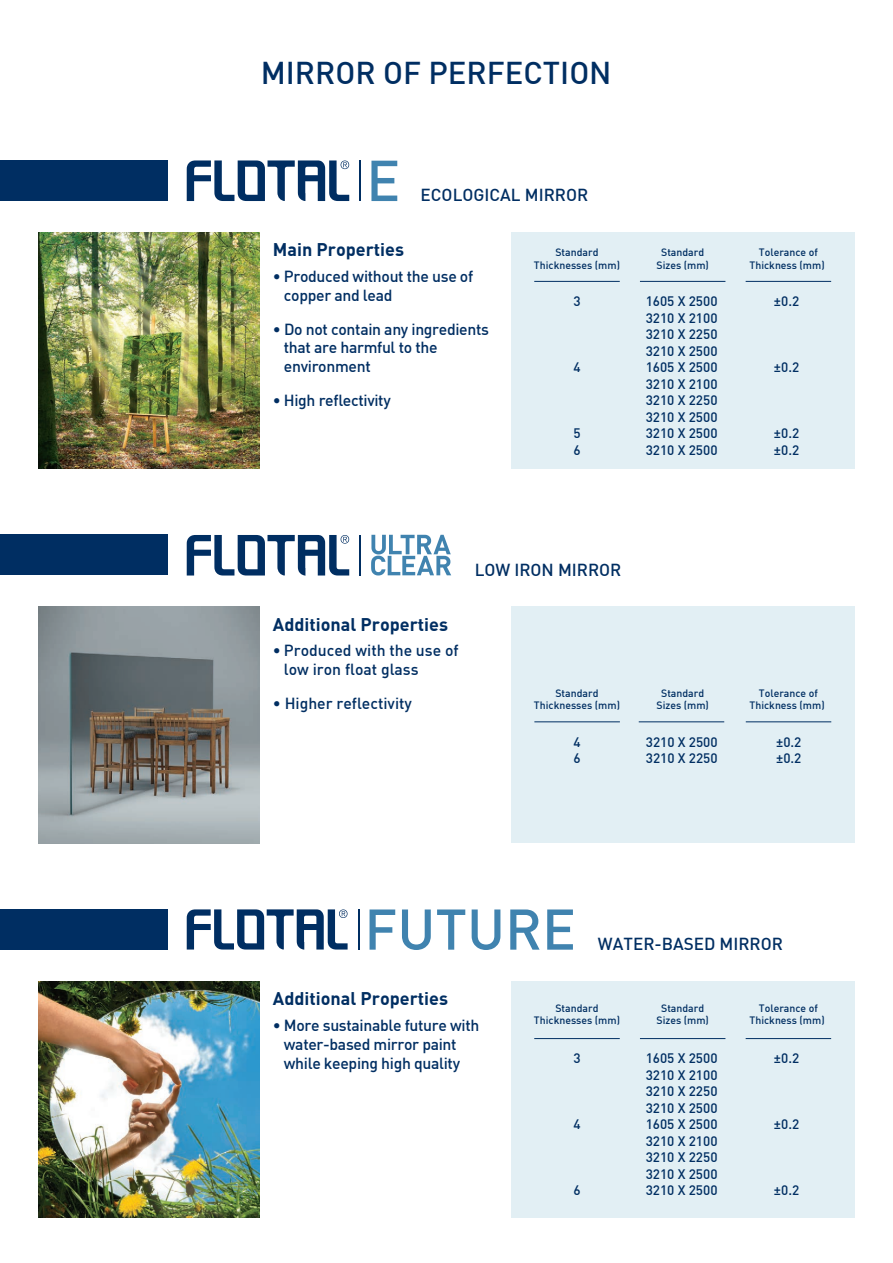
<style>
.page{position:relative;width:893px;height:1263px;background:#fff}
.page>*{position:absolute;margin:0;border:0;box-sizing:border-box;transform-origin:0 0}
.t1{font:500 30.9px "DIN";color:#002e62}
.t2{font:700 18px "DIN";color:#002e62}
.t3{font:500 17.1px "DIN";color:#002e62}
.t4{font:500 15.75px/18.9px "DIN";letter-spacing:-.02em;color:#002e62}
.t5{font:500 15.75px/18.9px "DIN";color:#002e62}
.t6{font:500 13.5px/16.5px "DIN";color:#002e62}
.t7{font:500 10.5px/12.6px "DIN";color:#002e62;text-align:center}
</style>
<div class="page">
<svg style="left:371px;top:161px;width:26px;height:40px"></svg>
<hr style="left:360px;top:160px;width:1px;height:41px;background:#002e62">
<svg style="left:187px;top:160px;width:162px;height:41px"></svg>
<div style="left:0;top:161px;width:168px;height:40px;background:#002e62"></div>
<div style="left:0;top:534px;width:168px;height:41px;background:#002e62"></div>
<div style="left:0;top:909px;width:168px;height:40px;background:#002e62"></div>
<div style="left:511px;top:232px;width:343px;height:237px;background:#e2eff4"></div>
<img style="left:39px;top:232px;width:220px;height:237px">
<svg style="left:370px;top:909px;width:25px;height:41px"></svg>
<svg style="left:402px;top:909px;width:29px;height:41px"></svg>
<svg style="left:437px;top:909px;width:28px;height:41px"></svg>
<svg style="left:472px;top:909px;width:28px;height:41px"></svg>
<svg style="left:510px;top:909px;width:30px;height:41px"></svg>
<svg style="left:547px;top:909px;width:26px;height:41px"></svg>
<hr style="left:358px;top:909px;width:1px;height:40px;background:#002e62">
<svg style="left:187px;top:909px;width:161px;height:40px"></svg>
<div style="left:511px;top:981px;width:343px;height:236px;background:#e2eff4"></div>
<hr style="left:534px;top:1038px;width:86px;height:1px;background:#002e62">
<hr style="left:640px;top:1038px;width:85px;height:1px;background:#002e62">
<hr style="left:746px;top:1038px;width:85px;height:1px;background:#002e62">
<svg style="left:371px;top:535px;width:80px;height:40px"></svg>
<hr style="left:360px;top:535px;width:1px;height:40px;background:#002e62">
<svg style="left:187px;top:535px;width:162px;height:40px"></svg>
<div style="left:511px;top:607px;width:343px;height:236px;background:#e2eff4"></div>
<img style="left:39px;top:607px;width:220px;height:236px">
<hr style="left:534px;top:721px;width:86px;height:1px;background:#002e62">
<hr style="left:639px;top:721px;width:85px;height:1px;background:#002e62">
<hr style="left:746px;top:721px;width:85px;height:1px;background:#002e62">
<img style="left:39px;top:981px;width:220px;height:236px">
<hr style="left:534px;top:281px;width:86px;height:1px;background:#002e62">
<hr style="left:640px;top:281px;width:85px;height:1px;background:#002e62">
<hr style="left:746px;top:281px;width:85px;height:1px;background:#002e62">
<h1 class="t1" style="left:261px;top:53px;width:352px">MIRROR OF PERFECTION</h1>
<p class="t3" style="left:421px;top:184px;width:169px">ECOLOGICAL MIRROR</p>
<h2 class="t2" style="left:273px;top:238px;width:133px">Main Properties</h2>
<p class="t4" style="left:284px;top:266px;width:191px;text-indent:-11px">• Produced without the use of copper and lead</p>
<p class="t4" style="left:284px;top:319px;width:207px;text-indent:-11px">• Do not contain any ingredients that are harmful to the environment</p>
<p class="t4" style="left:273px;top:391px;width:119px">• High reflectivity</p>
<p class="t7" style="left:534px;top:246px;width:88px">Standard<br>Thicknesses (mm)</p>
<p class="t7" style="left:750px;top:246px;width:77px">Tolerance of<br>Thickness (mm)</p>
<p class="t7" style="left:656px;top:246px;width:54px">Standard<br>Sizes (mm)</p>
<p class="t6" style="left:774px;top:292px;width:27px">±0.2</p>
<p class="t6" style="left:573px;top:293px;width:9px">3</p>
<p class="t6" style="left:646px;top:293px;width:73px;text-align:justify">1605 X 2500<br>3210 X 2100<br>3210 X 2250<br>3210 X 2500<br>1605 X 2500<br>3210 X 2100<br>3210 X 2250<br>3210 X 2500<br>3210 X 2500<br>3210 X 2500</p>
<p class="t6" style="left:774px;top:358px;width:27px">±0.2</p>
<p class="t6" style="left:573px;top:358px;width:9px">4</p>
<p class="t6" style="left:774px;top:424px;width:27px">±0.2</p>
<p class="t6" style="left:573px;top:424px;width:9px">5</p>
<p class="t6" style="left:573px;top:441px;width:9px">6</p>
<p class="t6" style="left:774px;top:441px;width:27px">±0.2</p>
<h2 class="t2" style="left:273px;top:612px;width:177px">Additional Properties</h2>
<p class="t5" style="left:284px;top:640px;width:176px;text-indent:-11px">• Produced with the use of low iron float glass</p>
<p class="t5" style="left:273px;top:693px;width:141px">• Higher reflectivity</p>
<p class="t3" style="left:475px;top:558px;width:148px">LOW IRON MIRROR</p>
<p class="t7" style="left:534px;top:686px;width:88px">Standard<br>Thicknesses (mm)</p>
<p class="t7" style="left:750px;top:686px;width:77px">Tolerance of<br>Thickness (mm)</p>
<p class="t7" style="left:656px;top:686px;width:54px">Standard<br>Sizes (mm)</p>
<p class="t6" style="left:574px;top:733px;width:9px">4<br>6</p>
<p class="t6" style="left:646px;top:733px;width:73px">3210 X 2500<br>3210 X 2250</p>
<p class="t6" style="left:776px;top:733px;width:27px">±0.2 ±0.2</p>
<p class="t3" style="left:598px;top:932px;width:186px">WATER-BASED MIRROR</p>
<h2 class="t2" style="left:273px;top:987px;width:177px">Additional Properties</h2>
<p class="t4" style="left:284px;top:1015px;width:197px;text-indent:-11px">• More sustainable future with water-based mirror paint while keeping high quality</p>
<p class="t7" style="left:534px;top:1001px;width:88px">Standard<br>Thicknesses (mm)</p>
<p class="t7" style="left:750px;top:1001px;width:77px">Tolerance of<br>Thickness (mm)</p>
<p class="t7" style="left:656px;top:1001px;width:54px">Standard<br>Sizes (mm)</p>
<p class="t6" style="left:573px;top:1050px;width:9px">3</p>
<p class="t6" style="left:646px;top:1050px;width:73px;text-align:justify">1605 X 2500<br>3210 X 2100<br>3210 X 2250<br>3210 X 2500<br>1605 X 2500<br>3210 X 2100<br>3210 X 2250<br>3210 X 2500</p>
<p class="t6" style="left:573px;top:1116px;width:9px">4</p>
<p class="t6" style="left:774px;top:1050px;width:27px">±0.2</p>
<p class="t6" style="left:774px;top:1116px;width:27px">±0.2</p>
<p class="t6" style="left:573px;top:1182px;width:9px">6</p>
<p class="t6" style="left:646px;top:1182px;width:73px">3210 X 2500</p>
<p class="t6" style="left:774px;top:1182px;width:27px">±0.2</p>
</div>
